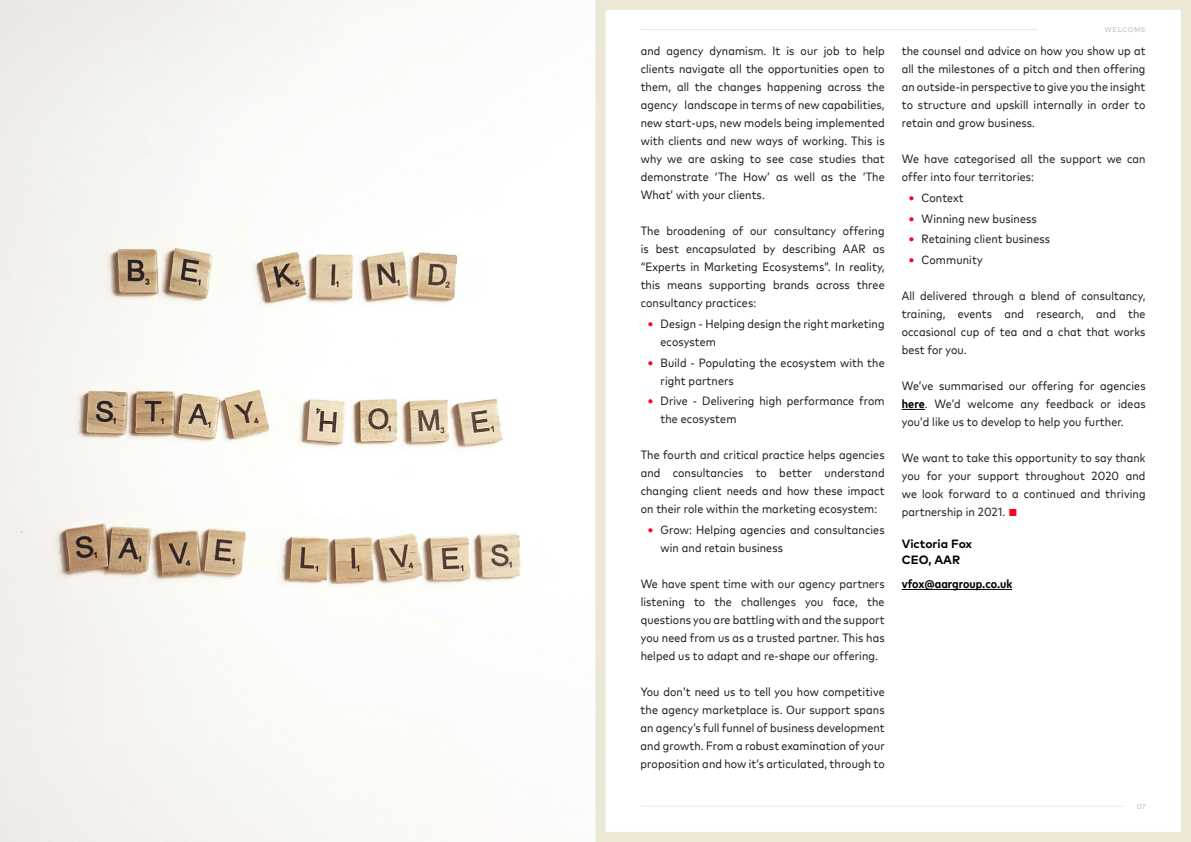
<style>
.page{position:relative;width:1191px;height:842px;background:#fff}
.page>*{position:absolute;margin:0;border:0;box-sizing:border-box;transform-origin:0 0}
.t1{font:condensed 12px/18px "Mark WXX";letter-spacing:.01em;color:#232323;text-align:justify}
.t2{font:700 condensed 12px "Mark WXX";color:#000}
.t3{font:700 12px/16px "Mark OT";color:#000}
.t4{font:500 7px "Mark OT";letter-spacing:.05em;color:#c8c8c8}
.s1{font-family:"Silka Mono";font-stretch:normal;color:#fa0222}
.s2{font-weight:700;color:#000}
.s3{font-size:10px;color:#fa0222}
</style>
<div class="page">
<hr style="left:641px;top:806px;width:482px;height:1px;background:#ede7d6">
<hr style="left:641px;top:29px;width:396px;height:1px;background:#ede7d6">
<img style="left:0;top:0;width:521px;height:842px">
<svg style="left:901px;top:409px;width:24px;height:1px"></svg>
<hr style="left:901px;top:589px;width:111px;height:1px;background:#000">
<div style="left:595px;top:0;width:596px;height:842px;border:10px solid #ede7d6"></div>
<p class="t1" style="left:640px;top:41px;width:245px">and agency dynamism. It is our job to help clients navigate all the opportunities open to them, all the changes happening across the agency landscape in terms of new capabilities, new start-ups, new models being implemented with clients and new ways of working. This is why we are asking to see case studies that demonstrate ‘The How’ as well as the ‘The What’ with your clients.</p>
<p class="t1" style="left:640px;top:221px;width:245px">The broadening of our consultancy offering is best encapsulated by describing AAR as “Experts in Marketing Ecosystems”. In reality, this means supporting brands across three consultancy practices:</p>
<p class="t1" style="left:660px;top:314px;width:226px;text-indent:-14px"><span class="s1">•</span> Design - Helping design the right marketing ecosystem</p>
<p class="t1" style="left:660px;top:352px;width:226px;text-indent:-14px"><span class="s1">•</span> Build - Populating the ecosystem with the right partners</p>
<p class="t1" style="left:660px;top:391px;width:226px;text-indent:-14px"><span class="s1">•</span> Drive - Delivering high performance from the ecosystem</p>
<p class="t1" style="left:640px;top:445px;width:245px">The fourth and critical practice helps agencies and consultancies to better understand changing client needs and how these impact on their role within the marketing ecosystem:</p>
<p class="t1" style="left:660px;top:520px;width:226px;text-indent:-14px"><span class="s1">•</span> Grow: Helping agencies and consultancies win and retain business</p>
<p class="t1" style="left:640px;top:574px;width:245px">We have spent time with our agency partners listening to the challenges you face, the questions you are battling with and the support you need from us as a trusted partner. This has helped us to adapt and re-shape our offering.</p>
<p class="t1" style="left:640px;top:682px;width:246px">You don’t need us to tell you how competitive the agency marketplace is. Our support spans an agency’s full funnel of business development and growth. From a robust examination of your proposition and how it’s articulated, through to</p>
<p class="t4" style="left:1104px;top:25px;width:43px">WELCOME</p>
<p class="t1" style="left:901px;top:41px;width:245px">the counsel and advice on how you show up at all the milestones of a pitch and then offering an outside-in perspective to give you the insight to structure and upskill internally in order to retain and grow business.</p>
<p class="t1" style="left:901px;top:149px;width:245px">We have categorised all the support we can offer into four territories:</p>
<p class="t1" style="left:907px;top:188px;width:58px"><span class="s1">•</span> Context</p>
<p class="t1" style="left:907px;top:208px;width:131px"><span class="s1">•</span> Winning new business</p>
<p class="t1" style="left:907px;top:229px;width:144px"><span class="s1">•</span> Retaining client business</p>
<p class="t1" style="left:907px;top:250px;width:77px"><span class="s1">•</span> Community</p>
<p class="t1" style="left:901px;top:286px;width:245px">All delivered through a blend of consultancy, training, events and research, and the occasional cup of tea and a chat that works best for you.</p>
<p class="t1" style="left:901px;top:376px;width:245px">We’ve summarised our offering for agencies <span class="s2">here</span>. We’d welcome any feedback or ideas you’d like us to develop to help you further.</p>
<p class="t1" style="left:901px;top:448px;width:245px">We want to take this opportunity to say thank you for your support throughout 2020 and we look forward to a continued and thriving partnership in 2021. <span class="s3">■</span></p>
<p class="t3" style="left:901px;top:536px;width:72px">Victoria Fox<br>CEO, AAR</p>
<p class="t2" style="left:901px;top:575px;width:112px">vfox@aargroup.co.uk</p>
<p class="t4" style="left:1136px;top:802px;width:10px">07</p>
</div>
